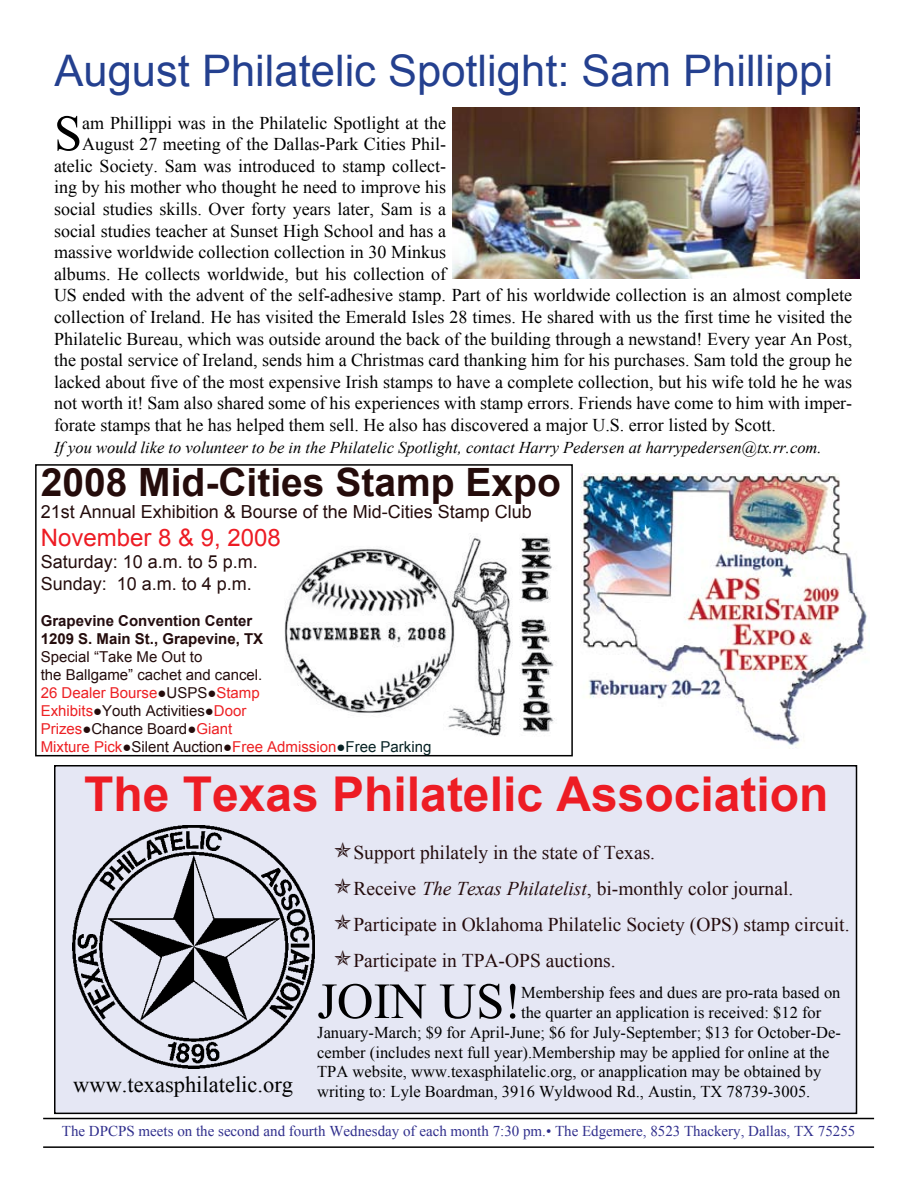
<style>
.page{position:relative;width:918px;height:1188px;background:#fff}
.page>*{position:absolute;margin:0;border:0;box-sizing:border-box;transform-origin:0 0}
.t1{font:50.55px "Times New Roman";color:#000}
.t2{font:700 48px "Arial";color:#ed1c24}
.t3{font:43.5px "Arial";color:#24408f}
.t4{font:700 39px "Arial";color:#250c0b}
.t5{font:24px "Arial";color:#ed1c24}
.t6{font:22.5px "Times New Roman";color:#000}
.t7{font:19.5px/36px "Times New Roman";color:#240c0d}
.t8{font:18px "Times New Roman";color:#000}
.t9{font:18px "Arial";color:#240c0c}
.t10{font:18px/21.6px "Arial";color:#250d0d}
.t11{font:16.5px "Times New Roman";color:#000}
.t12{font:italic 16.5px "Times New Roman";color:#000}
.t13{font:15px/18px "Arial";color:#240c0c}
.t14{font:15px "Times New Roman";color:#302f8d}
.t15{font:700 15px "Arial";color:#240c0c}
.t16{font:700 15px "Arial";color:#240d10}
.s1{color:#ed2024}
.s2{color:#ed2224}
.s3{color:#072224}
.s4{font-style:italic}
</style>
<div class="page">
<hr style="left:43px;top:1118px;width:831px;height:1px;background:#000">
<hr style="left:43px;top:1146px;width:831px;height:2px;background:#000">
<div style="left:55px;top:766px;width:801px;height:347px;background:#e5e7f4"></div>
<div style="left:54px;top:765px;width:803px;height:349px;border:2px solid #000"></div>
<img style="left:72px;top:825px;width:243px;height:243px">
<img style="left:452px;top:107px;width:408px;height:171px">
<img style="left:580px;top:473px;width:287px;height:275px">
<div style="left:35px;top:464px;width:538px;height:292px;border:2px solid #000"></div>
<img style="left:284px;top:537px;width:271px;height:199px">
<h3 class="t3" style="left:55px;top:42px;width:780px">August Philatelic Spotlight: Sam Phillippi</h3>
<h1 class="t1" style="left:54px;top:99px;width:30px">S</h1>
<p class="t8" style="left:82px;top:110px;width:366px">am Phillippi was in the Philatelic Spotlight at the</p>
<p class="t8" style="left:82px;top:132px;width:366px">August 27 meeting of the Dallas-Park Cities Phil-</p>
<p class="t8" style="left:54px;top:154px;width:394px">atelic Society. Sam was introduced to stamp collect-</p>
<p class="t8" style="left:54px;top:175px;width:394px">ing by his mother who thought he need to improve his</p>
<p class="t8" style="left:54px;top:197px;width:394px">social studies skills. Over forty years later, Sam is a</p>
<p class="t8" style="left:54px;top:218px;width:394px">social studies teacher at Sunset High School and has a</p>
<p class="t8" style="left:54px;top:240px;width:394px">massive worldwide collection collection in 30 Minkus</p>
<p class="t8" style="left:54px;top:262px;width:394px">albums. He collects worldwide, but his collection of</p>
<p class="t8" style="left:54px;top:283px;width:800px">US ended with the advent of the self-adhesive stamp. Part of his worldwide collection is an almost complete</p>
<p class="t8" style="left:54px;top:305px;width:800px">collection of Ireland. He has visited the Emerald Isles 28 times. He shared with us the first time he visited the</p>
<p class="t8" style="left:54px;top:326px;width:800px">Philatelic Bureau, which was outside around the back of the building through a newstand! Every year An Post,</p>
<p class="t8" style="left:54px;top:348px;width:800px">the postal service of Ireland, sends him a Christmas card thanking him for his purchases. Sam told the group he</p>
<p class="t8" style="left:54px;top:370px;width:800px">lacked about five of the most expensive Irish stamps to have a complete collection, but his wife told he he was</p>
<p class="t8" style="left:54px;top:391px;width:800px">not worth it! Sam also shared some of his experiences with stamp errors. Friends have come to him with imper-</p>
<p class="t8" style="left:54px;top:413px;width:723px">forate stamps that he has helped them sell. He also has discovered a major U.S. error listed by Scott.</p>
<p class="t12" style="left:54px;top:436px;width:769px">If you would like to volunteer to be in the Philatelic Spotlight, contact Harry Pedersen at harrypedersen@tx.rr.com.</p>
<h3 class="t4" style="left:41px;top:457px;width:522px">2008 Mid-Cities Stamp Expo</h3>
<p class="t9" style="left:41px;top:499px;width:493px">21st Annual Exhibition &amp; Bourse of the Mid-Cities Stamp Club</p>
<h3 class="t5" style="left:41px;top:522px;width:242px">November 8 &amp; 9, 2008</h3>
<p class="t10" style="left:41px;top:551px;width:219px">Saturday: 10 a.m. to 5 p.m.<br>Sunday: 10 a.m. to 4 p.m.</p>
<p class="t16" style="left:41px;top:610px;width:213px">Grapevine Convention Center</p>
<p class="t15" style="left:41px;top:628px;width:224px">1209 S. Main St., Grapevine, TX</p>
<p class="t13" style="left:41px;top:647px;width:392px">Special “Take Me Out to<br>the Ballgame” cachet and cancel.<br><span class="s1">26 Dealer Bourse</span>●USPS●<span class="s2">Stamp<br>Exhibits</span>●Youth Activities●<span class="s1">Door<br>Prizes</span>●Chance Board●<span class="s1">Giant<br>Mixture Pick</span>●Silent Auction●<span class="s2">Free Admission</span><span class="s3">●Free Parking</span></p>
<h2 class="t2" style="left:84px;top:763px;width:746px">The Texas Philatelic Association</h2>
<p class="t6" style="left:73px;top:1069px;width:221px">www.texasphilatelic.org</p>
<p class="t7" style="left:353px;top:834px;width:498px">Support philately in the state of Texas.<br>Receive <span class="s4">The Texas Philatelist</span>, bi-monthly color journal.<br>Participate in Oklahoma Philatelic Society (OPS) stamp circuit.<br>Participate in TPA-OPS auctions.</p>
<h1 class="t1" style="left:317px;top:967px;width:205px">JOIN US!</h1>
<p class="t11" style="left:521px;top:982px;width:321px">Membership fees and dues are pro-rata based on</p>
<p class="t11" style="left:521px;top:1001px;width:302px">the quarter an application is received: $12 for</p>
<p class="t11" style="left:317px;top:1021px;width:525px">January-March; $9 for April-June; $6 for July-September; $13 for October-De-</p>
<p class="t11" style="left:317px;top:1041px;width:514px">cember (includes next full year).Membership may be applied for online at the</p>
<p class="t11" style="left:317px;top:1061px;width:506px">TPA website, www.texasphilatelic.org, or anapplication may be obtained by</p>
<p class="t11" style="left:317px;top:1081px;width:495px">writing to: Lyle Boardman, 3916 Wyldwood Rd., Austin, TX 78739-3005.</p>
<p class="t14" style="left:62px;top:1121px;width:795px">The DPCPS meets on the second and fourth Wednesday of each month 7:30 pm.• The Edgemere, 8523 Thackery, Dallas, TX 75255</p>
</div>
